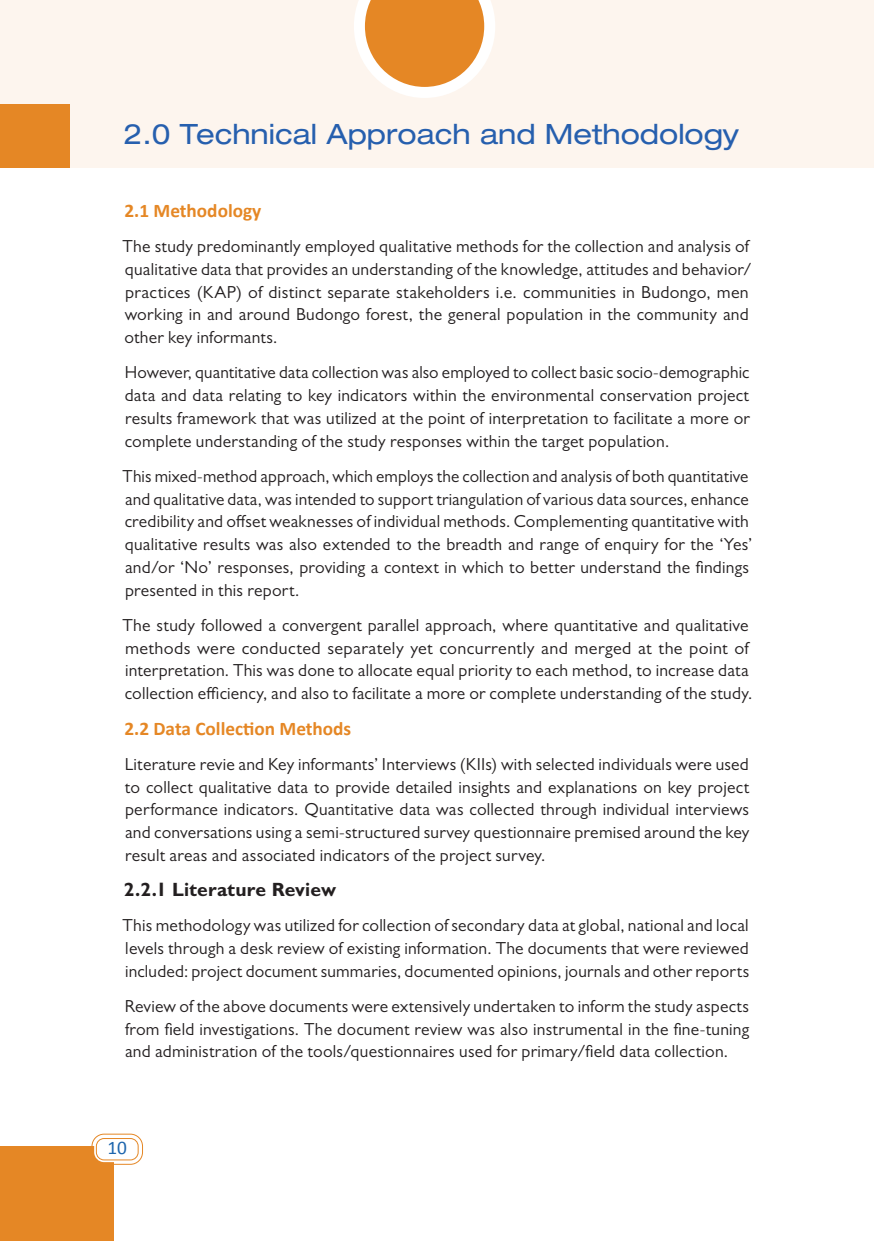
<style>
.page{position:relative;width:874px;height:1241px;background:#fff}
.page>*{position:absolute;margin:0;border:0;box-sizing:border-box;transform-origin:0 0}
.t1{font:expanded 28px "Helvetica Neue LT Std";color:#265fae}
.t2{font:700 19.25px "Calibri";color:#e58725}
.t3{font:700 19.25px "Gill Sans";letter-spacing:.005em;color:#231f20}
.t4{font:19.25px "Calibri";color:#1d65ad}
.BODY{font:17.5px/22.8px "Gill Sans";letter-spacing:.015em;color:#231f20;text-align:justify}
</style>
<div class="page">
<div style="left:0;top:1146px;width:114px;height:94px;background:#e58725"></div>
<div style="left:94px;top:1136px;width:46px;height:25px;background:#fff;border-radius:10px"></div>
<div style="left:91px;top:1133px;width:52px;height:31px;border:1px solid #e58725;border-radius:12px"></div>
<div style="left:96px;top:1137px;width:42px;height:23px;border:1px solid #e58725;border-radius:8px"></div>
<div style="left:0;top:0;width:873px;height:167px;background:#fdf5ee"></div>
<div style="left:0;top:104px;width:69px;height:63px;background:#e58725"></div>
<svg style="left:354px;top:0;width:141px;height:98px"></svg>
<p class="t1" style="left:124px;top:117px;width:616px">2.0 Technical Approach and Methodology</p>
<h1 class="t2" style="left:124px;top:198px;width:138px">2.1 Methodology</h1>
<p class="BODY" style="left:123px;top:235px;width:630px;text-align:left">The study predominantly employed qualitative methods for the collection and analysis of qualitative data that provides an understanding of the knowledge, attitudes and behavior/ practices (KAP) of distinct separate stakeholders i.e. communities in Budongo, men working in and around Budongo forest, the general population in the community and other key informants.</p>
<p class="BODY" style="left:125px;top:361px;width:626px">However, quantitative data collection was also employed to collect basic socio-demographic data and data relating to key indicators within the environmental conservation project results framework that was utilized at the point of interpretation to facilitate a more or complete understanding of the study responses within the target population.</p>
<p class="BODY" style="left:123px;top:464px;width:630px;text-align:left">This mixed-method approach, which employs the collection and analysis of both quantitative and qualitative data, was intended to support triangulation of various data sources, enhance credibility and offset weaknesses of individual methods. Complementing quantitative with qualitative results was also extended to the breadth and range of enquiry for the ‘Yes’ and/or ‘No’ responses, providing a context in which to better understand the findings presented in this report.</p>
<p class="BODY" style="left:123px;top:613px;width:630px;text-align:left">The study followed a convergent parallel approach, where quantitative and qualitative methods were conducted separately yet concurrently and merged at the point of interpretation. This was done to allocate equal priority to each method, to increase data collection efficiency, and also to facilitate a more or complete understanding of the study.</p>
<h1 class="t2" style="left:124px;top:716px;width:228px">2.2 Data Collection Methods</h1>
<p class="BODY" style="left:125px;top:752px;width:625px">Literature revie and Key informants’ Interviews (KIIs) with selected individuals were used to collect qualitative data to provide detailed insights and explanations on key project performance indicators. Quantitative data was collected through individual interviews and conversations using a semi-structured survey questionnaire premised around the key result areas and associated indicators of the project survey.</p>
<h2 class="t3" style="left:124px;top:877px;width:213px">2.2.1 Literature Review</h2>
<p class="BODY" style="left:123px;top:913px;width:627px">This methodology was utilized for collection of secondary data at global, national and local levels through a desk review of existing information. The documents that were reviewed included: project document summaries, documented opinions, journals and other reports</p>
<p class="BODY" style="left:125px;top:994px;width:625px">Review of the above documents were extensively undertaken to inform the study aspects from field investigations. The document review was also instrumental in the fine-tuning and administration of the tools/questionnaires used for primary/field data collection.</p>
<p class="t4" style="left:107px;top:1135px;width:21px">10</p>
</div>
